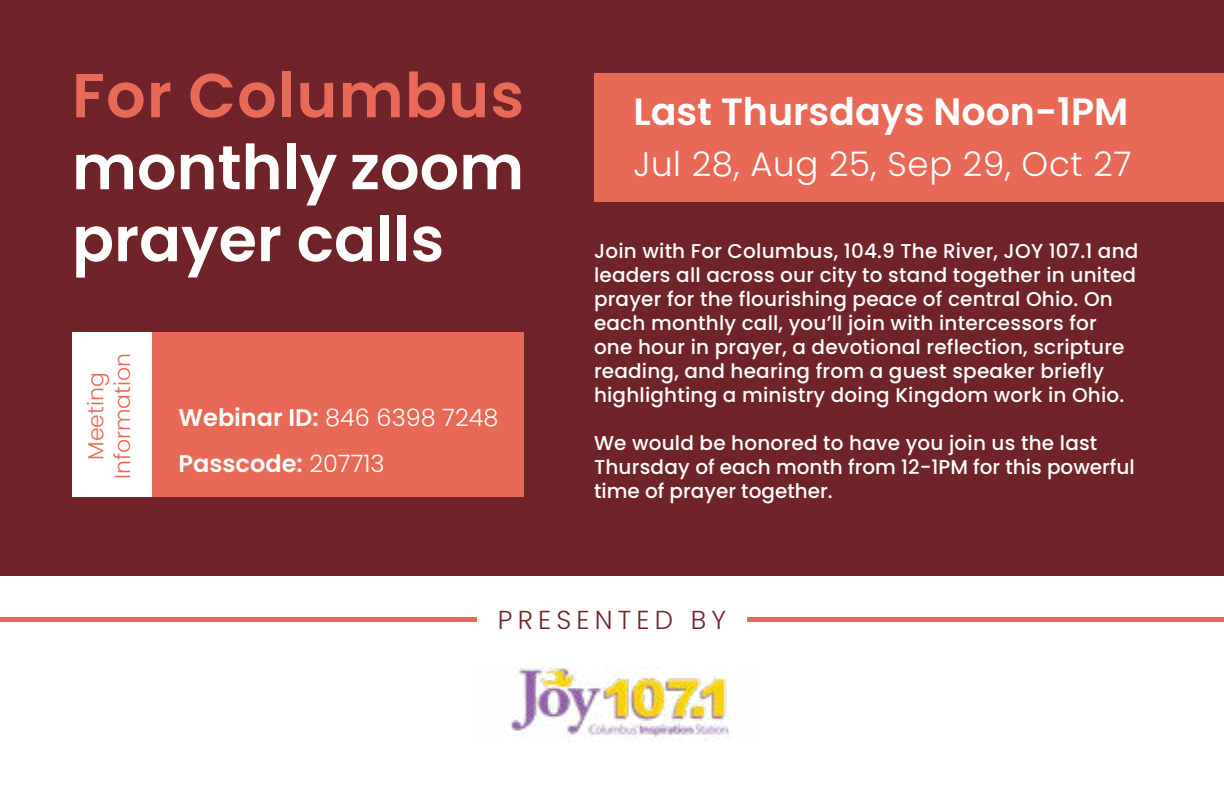
<style>
.page{position:relative;width:1224px;height:792px;background:#702328}
.page>*{position:absolute;margin:0;border:0;box-sizing:border-box;transform-origin:0 0}
.t1{font:600 62px/72px "Poppins";color:#fff}
.t2{font:600 62px "Poppins";letter-spacing:.02em;color:#e86956}
.t3{font:600 38px "Poppins";color:#fff}
.t4{font:300 34px "Poppins";letter-spacing:.02em;color:#fff}
.t5{font:300 26px "Poppins";letter-spacing:.2em;color:#702328}
.t6{font:600 24px/46px "Poppins";color:#fff}
.t7{font:300 22px/26.4px "Poppins";color:#e86956;text-align:center}
.t8{font:500 20px/24px "Poppins";letter-spacing:.01em;color:#fff}
.s1{font-weight:300}
</style>
<div class="page">
<div style="left:0;top:576px;width:1224px;height:216px;background:#fff"></div>
<div style="left:142px;top:332px;width:382px;height:164px;background:#e86956"></div>
<div style="left:747px;top:617px;width:477px;height:5px;background:#e86956"></div>
<div style="left:0;top:617px;width:477px;height:5px;background:#e86956"></div>
<div style="left:594px;top:73px;width:630px;height:128px;background:#e86956"></div>
<div style="left:72px;top:332px;width:79px;height:164px;background:#fff"></div>
<img style="left:510px;top:667px;width:220px;height:75px">
<h1 class="t2" style="left:72px;top:60px;width:454px">For Columbus</h1>
<h1 class="t1" style="left:72px;top:132px;width:454px">monthly zoom prayer calls</h1>
<p class="t7" style="left:83px;top:479px;width:128px;rotate:-90deg">Meeting<br>Information</p>
<p class="t6" style="left:179px;top:395px;width:321px">Webinar ID: <span class="s1">846 6398 7248<br></span>Passcode: <span class="s1">207713</span></p>
<h2 class="t3" style="left:633px;top:90px;width:496px">Last Thursdays Noon-1PM</h2>
<h3 class="t4" style="left:633px;top:145px;width:500px">Jul 28, Aug 25, Sep 29, Oct 27</h3>
<p class="t8" style="left:594px;top:239px;width:546px">Join with For Columbus, 104.9 The River, JOY 107.1 and leaders all across our city to stand together in united prayer for the flourishing peace of central Ohio. On each monthly call, you’ll join with intercessors for one hour in prayer, a devotional reflection, scripture reading, and hearing from a guest speaker briefly highlighting a ministry doing Kingdom work in Ohio.</p>
<p class="t8" style="left:594px;top:431px;width:542px">We would be honored to have you join us the last<br>Thursday of each month from 12-1PM for this powerful time of prayer together.</p>
<h3 class="t5" style="left:498px;top:605px;width:230px">PRESENTED BY</h3>
</div>
